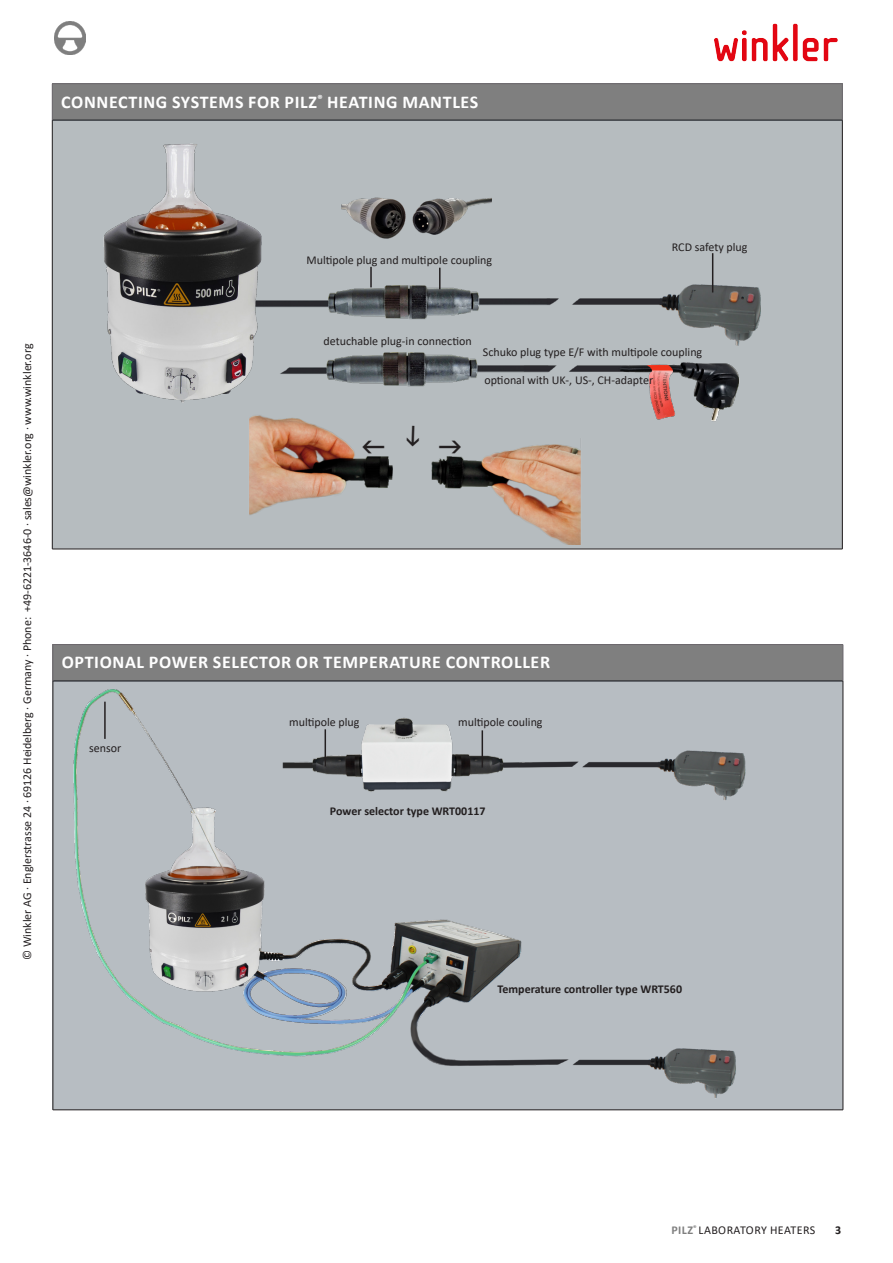
<style>
.page{position:relative;width:893px;height:1263px;background:#fff}
.page>*{position:absolute;margin:0;border:0;box-sizing:border-box;transform-origin:0 0}
.Kopfzeile_Bold{font:700 18px "Calibri";letter-spacing:.035em;color:#fff}
.Fließtext_Head__Flie{font:12px "Calibri";color:#231f20}
.Fließtext_Head__Flie-2{font:700 12px "Calibri";color:#231f20}
.Fließtext_Head__Flie-3{font:12px "Calibri";letter-spacing:.035em;color:#231f20}
.s1{font-weight:700;color:#7f7f7f}
</style>
<div class="page">
<img style="left:54px;top:21px;width:32px;height:34px">
<img style="left:714px;top:23px;width:124px;height:39px">
<div style="left:53px;top:644px;width:790px;height:37px;background:#7f7f7f"></div>
<div style="left:53px;top:681px;width:790px;height:429px;background:#b7bdc2"></div>
<hr style="left:53px;top:681px;width:1px;height:429px;background:#231f20">
<hr style="left:843px;top:681px;width:1px;height:429px;background:#231f20">
<hr style="left:53px;top:1109px;width:790px;height:1px;background:#231f20">
<hr style="left:53px;top:681px;width:790px;height:1px;background:#0f1117">
<hr style="left:53px;top:644px;width:790px;height:1px;background:#6d696e">
<hr style="left:53px;top:645px;width:1px;height:36px;background:#6d696e">
<hr style="left:843px;top:645px;width:1px;height:36px;background:#6d696e">
<div style="left:52px;top:84px;width:790px;height:36px;background:#7f7f7f"></div>
<div style="left:52px;top:120px;width:790px;height:429px;background:#b6bcbf"></div>
<hr style="left:52px;top:120px;width:1px;height:429px;background:#231f20">
<hr style="left:842px;top:120px;width:1px;height:429px;background:#231f20">
<hr style="left:52px;top:549px;width:790px;height:1px;background:#231f20">
<hr style="left:52px;top:120px;width:790px;height:1px;background:#0f1117">
<hr style="left:52px;top:83px;width:790px;height:1px;background:#6d696e">
<hr style="left:52px;top:84px;width:1px;height:36px;background:#6d696e">
<hr style="left:842px;top:84px;width:1px;height:36px;background:#6d696e">
<img style="left:103px;top:143px;width:658px;height:401px">
<img style="left:73px;top:689px;width:673px;height:409px">
<hr style="left:104px;top:702px;width:2px;height:37px;background:#231f20">
<hr style="left:370px;top:267px;width:2px;height:20px;background:#231f20">
<hr style="left:439px;top:268px;width:2px;height:21px;background:#231f20">
<hr style="left:712px;top:253px;width:1px;height:39px;background:#231f20">
<hr style="left:325px;top:729px;width:1px;height:37px;background:#231f20">
<hr style="left:482px;top:730px;width:1px;height:37px;background:#231f20">
<svg style="left:407px;top:425px;width:13px;height:22px"></svg>
<svg style="left:439px;top:441px;width:22px;height:12px"></svg>
<svg style="left:363px;top:441px;width:21px;height:12px"></svg>
<p class="Kopfzeile_Bold" style="left:61px;top:89px;width:419px">CONNECTING SYSTEMS FOR PILZ<sup>®</sup> HEATING MANTLES</p>
<p class="Fließtext_Head__Flie" style="left:19px;top:960px;width:618px;rotate:-90deg">© Winkler AG · Englerstrasse 24 · 69126 Heidelberg · Germany · Phone: +49-6221-3646-0 · sales@winkler.org · www.winkler.org</p>
<p class="Fließtext_Head__Flie" style="left:306px;top:251px;width:187px">Multipole plug and multipole coupling</p>
<p class="Fließtext_Head__Flie" style="left:672px;top:238px;width:77px">RCD safety plug</p>
<p class="Fließtext_Head__Flie" style="left:324px;top:333px;width:150px">detuchable plug-in connection</p>
<p class="Fließtext_Head__Flie" style="left:483px;top:343px;width:221px">Schuko plug type E/F with multipole coupling</p>
<p class="Fließtext_Head__Flie" style="left:484px;top:372px;width:170px">optional with UK-, US-, CH-adapter</p>
<p class="Kopfzeile_Bold" style="left:62px;top:650px;width:490px">OPTIONAL POWER SELECTOR OR TEMPERATURE CONTROLLER</p>
<p class="Fließtext_Head__Flie" style="left:89px;top:740px;width:34px">sensor</p>
<p class="Fließtext_Head__Flie" style="left:289px;top:713px;width:72px">multipole plug</p>
<p class="Fließtext_Head__Flie" style="left:458px;top:713px;width:86px">multipole couling</p>
<p class="Fließtext_Head__Flie-2" style="left:330px;top:802px;width:157px">Power selector type WRT00117</p>
<p class="Fließtext_Head__Flie-2" style="left:497px;top:980px;width:186px">Temperature controller type WRT560</p>
<p class="Fließtext_Head__Flie-3" style="left:671px;top:1222px;width:145px"><span class="s1">PILZ</span><sup>®</sup> LABORATORY HEATERS</p>
<p class="Fließtext_Head__Flie-2" style="left:835px;top:1222px;width:8px">3</p>
</div>
